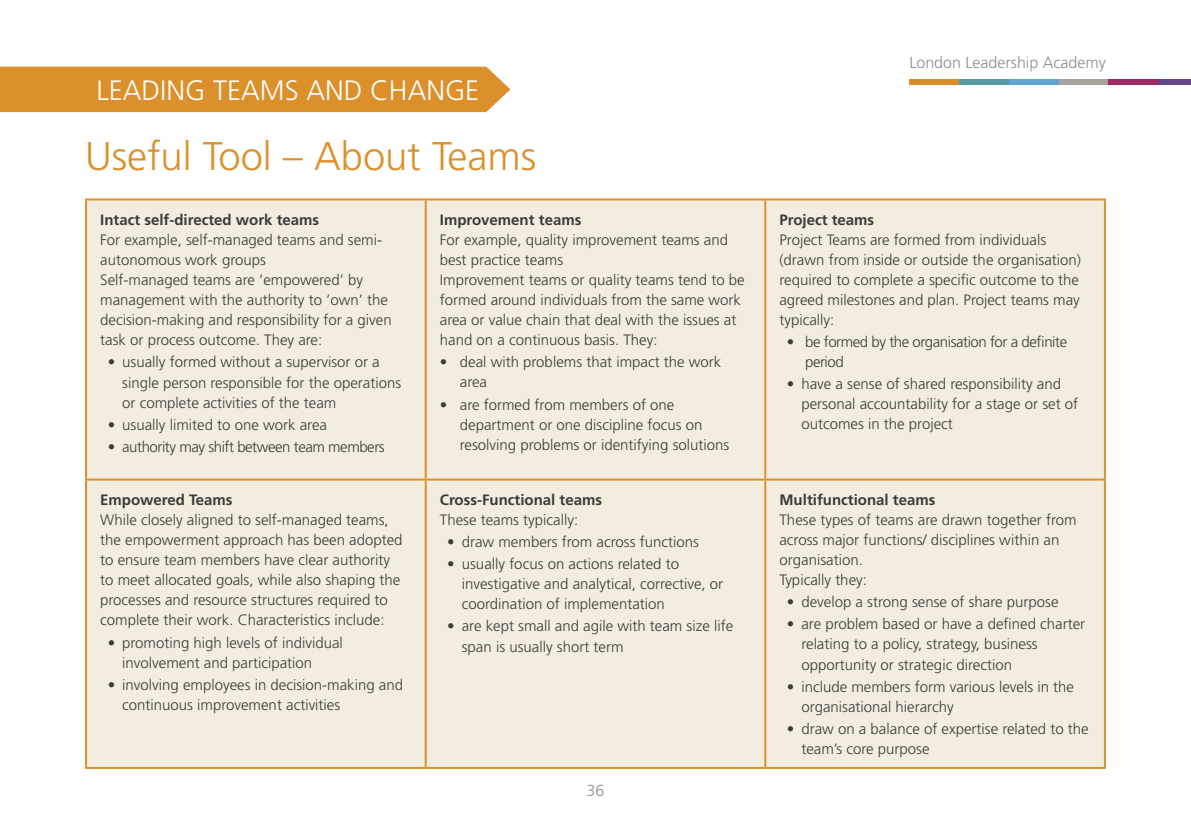
<style>
.page{position:relative;width:1191px;height:840px;background:#fff}
.page>*{position:absolute;margin:0;border:0;box-sizing:border-box;transform-origin:0 0}
.t1{font:300 40px "Frutiger";color:#dc902b}
.t2{font:300 28px "Frutiger";color:#fff}
.t3{font:300 16px "Frutiger";color:#8d8e8c}
.t4{font:300 15px/20px "Frutiger";color:#3b3b3a}
.t5{font:700 15px "Frutiger";color:#3b3b3a}
.t6{font:300 15px/20px "Frutiger";letter-spacing:-.03em;color:#3b3b3a}
</style>
<div class="page">
<div style="left:909px;top:79px;width:50px;height:6px;background:#db8c2a"></div>
<div style="left:959px;top:79px;width:50px;height:6px;background:#539aa1"></div>
<div style="left:1009px;top:79px;width:49px;height:6px;background:#61a4d3"></div>
<div style="left:1058px;top:79px;width:50px;height:6px;background:#a7a49d"></div>
<div style="left:1108px;top:79px;width:50px;height:6px;background:#9e2a63"></div>
<div style="left:1158px;top:79px;width:33px;height:6px;background:#644587"></div>
<div style="left:0;top:67px;width:510px;height:45px;background:#dc902b"></div>
<div style="left:87px;top:200px;width:1017px;height:566px;background:#f2edde"></div>
<hr style="left:85px;top:198px;width:341px;height:2px;background:#dc902b">
<hr style="left:85px;top:200px;width:2px;height:278px;background:#dc902b">
<hr style="left:426px;top:198px;width:339px;height:2px;background:#dc902b">
<hr style="left:425px;top:200px;width:2px;height:278px;background:#dc902b">
<hr style="left:765px;top:198px;width:341px;height:2px;background:#dc902b">
<hr style="left:764px;top:200px;width:2px;height:278px;background:#dc902b">
<hr style="left:1104px;top:200px;width:2px;height:278px;background:#dc902b">
<hr style="left:85px;top:478px;width:341px;height:2px;background:#dc902b">
<hr style="left:85px;top:480px;width:2px;height:286px;background:#dc902b">
<hr style="left:426px;top:478px;width:339px;height:2px;background:#dc902b">
<hr style="left:425px;top:480px;width:2px;height:286px;background:#dc902b">
<hr style="left:765px;top:478px;width:341px;height:2px;background:#dc902b">
<hr style="left:764px;top:480px;width:2px;height:286px;background:#dc902b">
<hr style="left:1104px;top:480px;width:2px;height:286px;background:#dc902b">
<hr style="left:85px;top:766px;width:341px;height:2px;background:#dc902b">
<hr style="left:426px;top:766px;width:339px;height:2px;background:#dc902b">
<hr style="left:765px;top:766px;width:341px;height:2px;background:#dc902b">
<h2 class="t2" style="left:96px;top:74px;width:384px">LEADING TEAMS AND CHANGE</h2>
<h1 class="t1" style="left:85px;top:134px;width:453px">Useful Tool – About Teams</h1>
<p class="t5" style="left:100px;top:211px;width:220px">Intact self-directed work teams</p>
<p class="t4" style="left:100px;top:230px;width:293px">For example, self-managed teams and semi&shy;autonomous work groups<br>Self-managed teams are ‘empowered’ by management with the authority to ‘own’ the decision-making and responsibility for a given task or process outcome. They are:</p>
<p class="t4" style="left:122px;top:352px;width:280px;text-indent:-14px">• usually formed without a supervisor or a single person responsible for the operations or complete activities of the team</p>
<p class="t4" style="left:108px;top:414px;width:221px">• usually limited to one work area</p>
<p class="t6" style="left:108px;top:436px;width:278px">• authority may shift between team members</p>
<p class="t5" style="left:100px;top:491px;width:134px">Empowered Teams</p>
<p class="t4" style="left:100px;top:510px;width:304px">While closely aligned to self-managed teams, the empowerment approach has been adopted to ensure team members have clear authority to meet allocated goals, while also shaping the processes and resource structures required to complete their work. Characteristics include:</p>
<p class="t4" style="left:122px;top:632px;width:222px;text-indent:-14px">• promoting high levels of individual involvement and participation</p>
<p class="t4" style="left:122px;top:674px;width:282px;text-indent:-14px">• involving employees in decision-making and continuous improvement activities</p>
<p class="t5" style="left:440px;top:211px;width:143px">Improvement teams</p>
<p class="t4" style="left:440px;top:230px;width:306px">For example, quality improvement teams and best practice teams<br>Improvement teams or quality teams tend to be formed around individuals from the same work area or value chain that deal with the issues at hand on a continuous basis. They:</p>
<p class="t4" style="left:460px;top:352px;width:263px;text-indent:-20px">• deal with problems that impact the work area</p>
<p class="t4" style="left:460px;top:394px;width:271px;text-indent:-20px">• are formed from members of one department or one discipline focus on resolving problems or identifying solutions</p>
<p class="t5" style="left:440px;top:491px;width:164px">Cross-Functional teams</p>
<p class="t4" style="left:440px;top:510px;width:140px">These teams typically:</p>
<p class="t4" style="left:447px;top:532px;width:253px">• draw members from across functions</p>
<p class="t4" style="left:462px;top:554px;width:263px;text-indent:-14px">• usually focus on actions related to investigative and analytical, corrective, or coordination of implementation</p>
<p class="t4" style="left:462px;top:616px;width:273px;text-indent:-14px">• are kept small and agile with team size life span is usually short term</p>
<p class="t3" style="left:586px;top:780px;width:19px">36</p>
<p class="t3" style="left:909px;top:53px;width:198px">London Leadership Academy</p>
<p class="t5" style="left:779px;top:211px;width:96px">Project teams</p>
<p class="t4" style="left:779px;top:230px;width:303px">Project Teams are formed from individuals (drawn from inside or outside the organisation) required to complete a specific outcome to the agreed milestones and plan. Project teams may typically:</p>
<p class="t6" style="left:805px;top:332px;width:263px;text-indent:-18px">• be formed by the organisation for a definite period</p>
<p class="t4" style="left:801px;top:374px;width:278px;text-indent:-14px">• have a sense of shared responsibility and personal accountability for a stage or set of outcomes in the project</p>
<p class="t5" style="left:779px;top:491px;width:157px">Multifunctional teams</p>
<p class="t4" style="left:779px;top:510px;width:298px">These types of teams are drawn together from across major functions/ disciplines within an organisation.<br>Typically they:</p>
<p class="t4" style="left:787px;top:592px;width:273px">• develop a strong sense of share purpose</p>
<p class="t4" style="left:801px;top:614px;width:285px;text-indent:-14px">• are problem based or have a defined charter relating to a policy, strategy, business opportunity or strategic direction</p>
<p class="t4" style="left:801px;top:676px;width:274px;text-indent:-14px">• include members form various levels in the organisational hierarchy</p>
<p class="t4" style="left:801px;top:718px;width:289px;text-indent:-14px">• draw on a balance of expertise related to the team’s core purpose</p>
</div>
